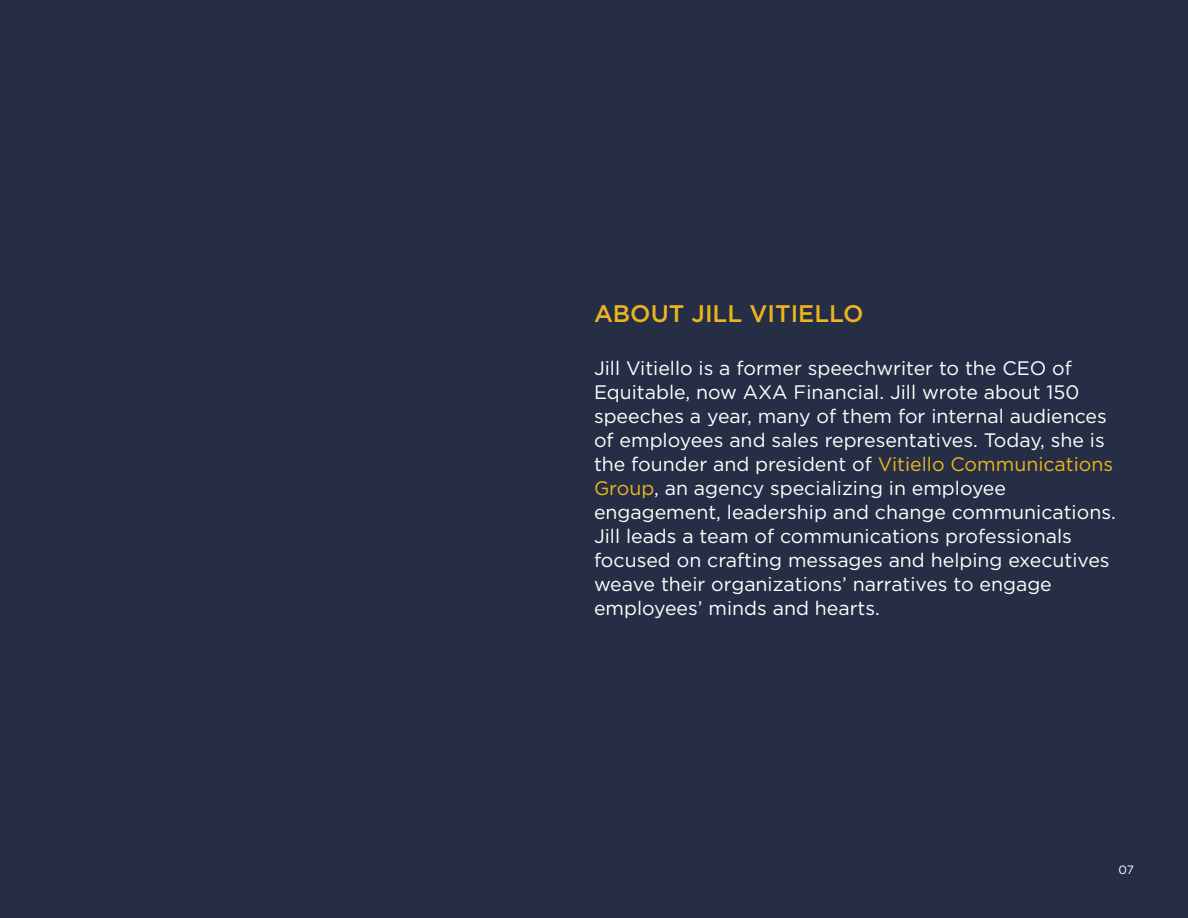
<style>
.page{position:relative;width:1188px;height:918px;background:#252e44}
.page>*{position:absolute;margin:0;border:0;box-sizing:border-box;transform-origin:0 0}
.t1{font:500 24px "Gotham";color:#ecb41f}
.t2{font:19.5px/24px "Gotham";color:#fff}
.t3{font:12px "Gotham";color:#fff}
.s1{color:#ecb41f}
</style>
<div class="page">
<p class="t1" style="left:594px;top:298px;width:271px">ABOUT JILL VITIELLO</p>
<p class="t2" style="left:594px;top:356px;width:523px">Jill Vitiello is a former speechwriter to the CEO of Equitable, now AXA Financial. Jill wrote about 150 speeches a year, many of them for internal audiences of employees and sales representatives. Today, she is the founder and president of <span class="s1">Vitiello Communications Group</span>, an agency specializing in employee engagement, leadership and change communications.<br>Jill leads a team of communications professionals focused on crafting messages and helping executives weave their organizations’ narratives to engage employees’ minds and hearts.</p>
<p class="t3" style="left:1119px;top:862px;width:17px">07</p>
</div>
